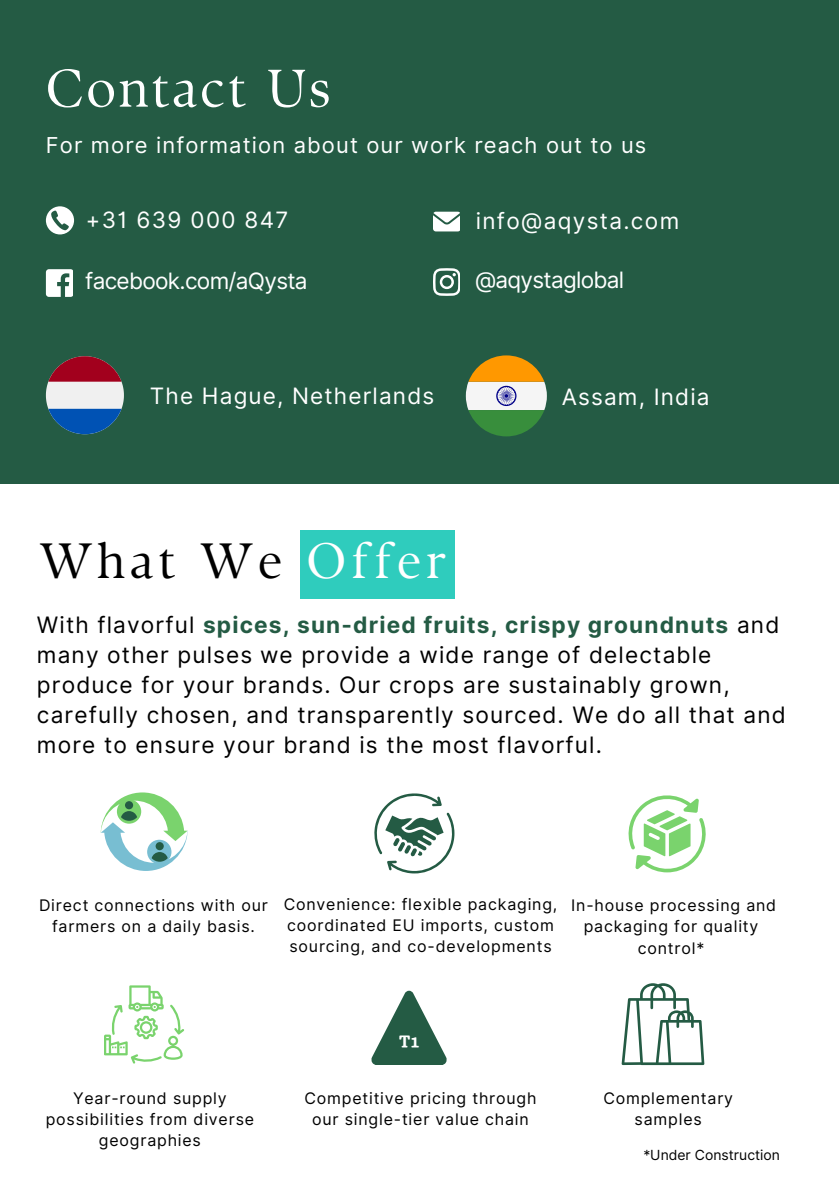
<style>
.page{position:relative;width:839px;height:1191px;background:#fff}
.page>*{position:absolute;margin:0;border:0;box-sizing:border-box;transform-origin:0 0}
.t1{font:52.8px "TY Serif D";letter-spacing:.06em;color:#fff}
.t2{font:49.6px "TY Serif D";letter-spacing:.105em;color:#000}
.t3{font:22.6px/29.8px "Inter";letter-spacing:.05em;color:#000}
.t4{font:22.6px "Inter";letter-spacing:.05em;color:#fff}
.t5{font:22.6px "Inter";letter-spacing:-.03em;color:#fff}
.t6{font:22px "Inter";letter-spacing:.05em;color:#fff}
.t7{font:17.4px "CA Generated";color:#fff}
.t8{font:16px/21.2px "Inter";letter-spacing:.05em;color:#000;text-align:center}
.t9{font:14px "Inter";color:#000}
.s1{color:#fff}
.s2{font-weight:700;color:#245b44}
</style>
<div class="page">
<div style="left:0;top:0;width:838px;height:484px;background:#245b44"></div>
<svg style="left:46px;top:269px;width:27px;height:27px"></svg>
<svg style="left:433px;top:268px;width:27px;height:27px"></svg>
<svg style="left:46px;top:356px;width:78px;height:78px"></svg>
<svg style="left:101px;top:792px;width:87px;height:78px"></svg>
<svg style="left:371px;top:991px;width:76px;height:74px"></svg>
<svg style="left:628px;top:795px;width:78px;height:77px"></svg>
<svg style="left:104px;top:985px;width:80px;height:78px"></svg>
<svg style="left:621px;top:983px;width:83px;height:82px"></svg>
<svg style="left:433px;top:212px;width:27px;height:19px"></svg>
<svg style="left:46px;top:206px;width:28px;height:28px"></svg>
<div style="left:299px;top:530px;width:155px;height:69px;background:#2fccbd"></div>
<svg style="left:374px;top:793px;width:80px;height:80px"></svg>
<svg style="left:466px;top:355px;width:81px;height:81px"></svg>
<h1 class="t1" style="left:46px;top:57px;width:286px">Contact Us</h1>
<h3 class="t6" style="left:46px;top:132px;width:602px">For more information about our work reach out to us</h3>
<h3 class="t4" style="left:86px;top:206px;width:204px">+31 639 000 847</h3>
<h3 class="t4" style="left:475px;top:208px;width:205px">info@aqysta.com</h3>
<h3 class="t5" style="left:85px;top:267px;width:224px">facebook.com/aQysta</h3>
<h3 class="t5" style="left:475px;top:266px;width:151px">@aqystaglobal</h3>
<h3 class="t4" style="left:150px;top:382px;width:286px">The Hague, Netherlands</h3>
<h3 class="t4" style="left:561px;top:383px;width:149px">Assam, India</h3>
<h2 class="t2" style="left:39px;top:530px;width:409px">What We <span class="s1">Offer</span></h2>
<p class="t3" style="left:37px;top:610px;width:750px">With flavorful <span class="s2">spices, sun-dried fruits, crispy groundnuts</span> and many other pulses we provide a wide range of delectable produce for your brands. Our crops are sustainably grown, carefully chosen, and transparently sourced. We do all that and more to ensure your brand is the most flavorful.</p>
<p class="t8" style="left:39px;top:895px;width:230px">Direct connections with our farmers on a daily basis.</p>
<p class="t8" style="left:284px;top:893px;width:275px;text-align:left">Convenience: flexible packaging, coordinated EU imports, custom sourcing, and co-developments</p>
<p class="t8" style="left:571px;top:895px;width:206px">In-house processing and packaging for quality control*</p>
<p class="t7" style="left:399px;top:1031px;width:21px">T1</p>
<p class="t8" style="left:304px;top:1087px;width:234px">Competitive pricing through our single-tier value chain</p>
<p class="t8" style="left:46px;top:1087px;width:210px">Year-round supply possibilities from diverse geographies</p>
<p class="t8" style="left:603px;top:1087px;width:131px">Complementary samples</p>
<p class="t9" style="left:643px;top:1146px;width:138px">*Under Construction</p>
</div>
